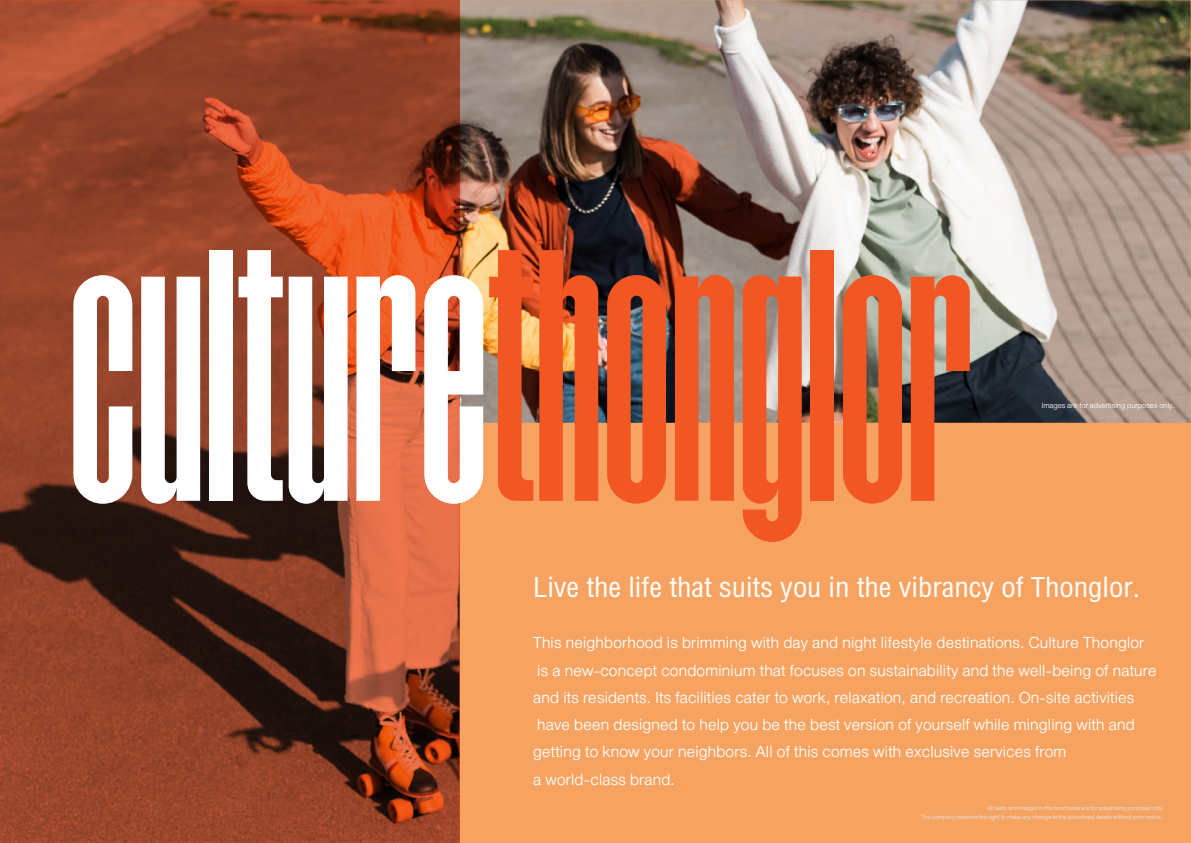
<style>
.page{position:relative;width:1191px;height:843px;background:#fff}
.page>*{position:absolute;margin:0;border:0;box-sizing:border-box;transform-origin:0 0}
.t1{font:condensed 40px "DB Heavent";color:#fff}
.t2{font:22.7px/27.2px "DB Helvethaica X 45 Li";letter-spacing:.01em;color:#fff}
.t3{font:10.9px "DB Helvethaica X 45 Li";color:#fff}
.t4{font:8.4px/9px "DB Helvethaica X 45 Li";color:#e6e7e8;text-align:right}
</style>
<div class="page">
<img style="left:459px;top:0;width:731px;height:842px">
<svg style="left:0;top:0;width:459px;height:842px;background:#8c3f26"></svg>
<svg style="left:73px;top:275px;width:59px;height:228px"></svg>
<svg style="left:356px;top:275px;width:59px;height:225px"></svg>
<svg style="left:424px;top:275px;width:59px;height:228px"></svg>
<svg style="left:141px;top:276px;width:59px;height:227px"></svg>
<svg style="left:289px;top:276px;width:58px;height:227px"></svg>
<div style="left:209px;top:250px;width:24px;height:250px;background:#fff"></div>
<svg style="left:238px;top:250px;width:45px;height:250px"></svg>
<svg style="left:675px;top:275px;width:59px;height:225px;background:#e76334"></svg>
<div style="left:810px;top:250px;width:24px;height:250px;background:#f15623"></div>
<svg style="left:910px;top:275px;width:59px;height:225px;background:#cf673d"></svg>
<svg style="left:489px;top:250px;width:44px;height:250px;background:#e3703c"></svg>
<svg style="left:742px;top:275px;width:59px;height:267px;background:#ea6738"></svg>
<svg style="left:607px;top:275px;width:59px;height:228px;background:#d75a2f"></svg>
<svg style="left:843px;top:275px;width:59px;height:228px;background:#e26333"></svg>
<svg style="left:539px;top:250px;width:59px;height:250px;background:#d9592b"></svg>
<p class="t3" style="left:1041px;top:399px;width:134px">Images are for advertising purposes only.</p>
<h1 class="t1" style="left:533px;top:564px;width:608px">Live the life that suits you in the vibrancy of Thonglor.</h1>
<p class="t2" style="left:533px;top:629px;width:625px">This neighborhood is brimming with day and night lifestyle destinations. Culture Thonglor is a new-concept condominium that focuses on sustainability and the well-being of nature and its residents. Its facilities cater to work, relaxation, and recreation. On-site activities have been designed to help you be the best version of yourself while mingling with and getting to know your neighbors. All of this comes with exclusive services from<br>a world-class brand.</p>
<p class="t4" style="left:921px;top:803px;width:245px">All texts and images in this brochures are for advertising purposes only.<br>The company reserves the right to make any change to the advertised details without prior notice..</p>
</div>
